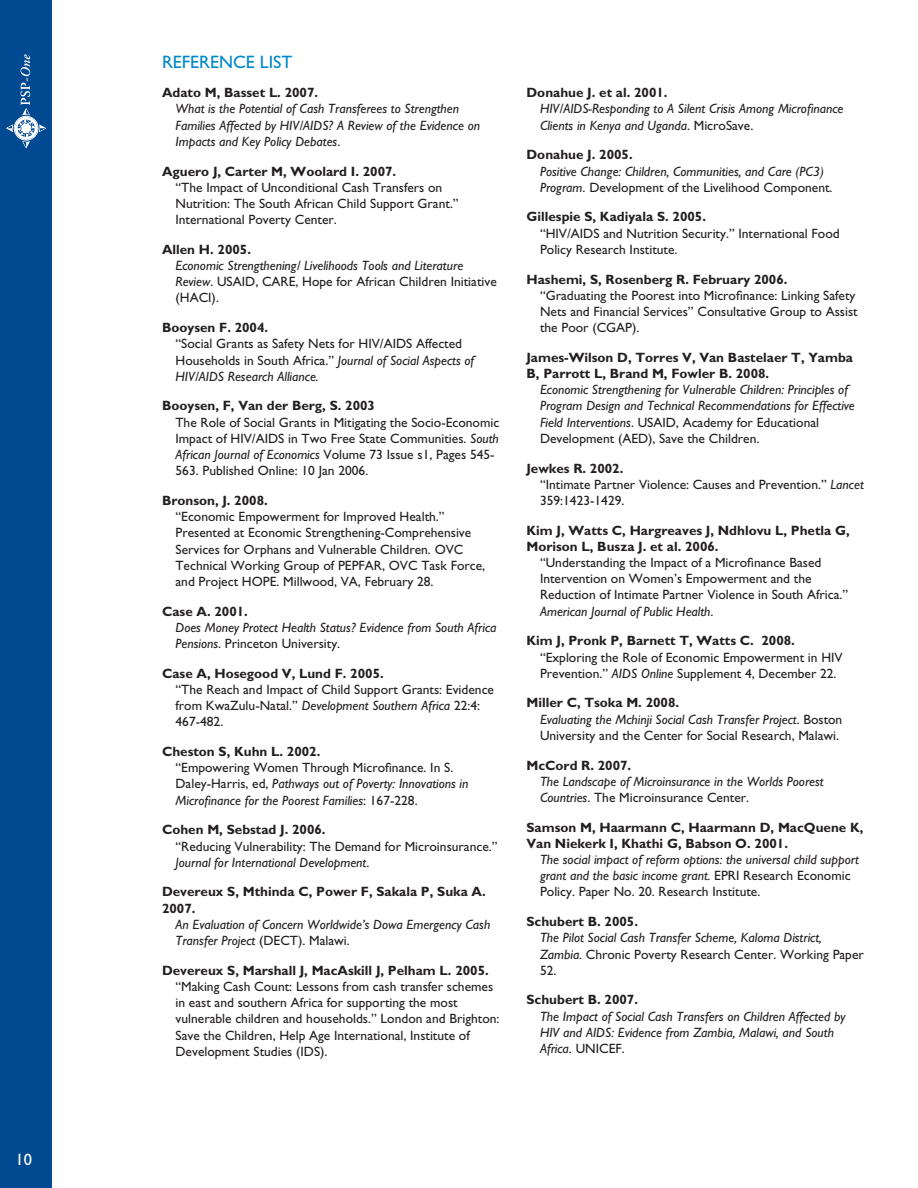
<style>
.page{position:relative;width:918px;height:1188px;background:#fff}
.page>*{position:absolute;margin:0;border:0;box-sizing:border-box;transform-origin:0 0}
.t1{font:18px "Gill Sans";color:#0088c7}
.t2{font:16.5px "Gill Sans";color:#fff}
.t3{font:13.5px/16.2px "Gill Sans";color:#231f20}
.t4{font:italic 13.5px/16.2px "Gill Sans";color:#231f20}
.t5{font:700 13.5px/16.2px "Gill Sans";color:#231f20}
.s1{font-style:normal}
.s2{font-style:italic}
.s3{font-weight:700}
</style>
<div class="page">
<div style="left:0;top:0;width:52px;height:1188px;background:#014990"></div>
<svg style="left:6px;top:54px;width:40px;height:95px"></svg>
<p class="t2" style="left:16px;top:1150px;width:18px">10</p>
<h1 class="t1" style="left:162px;top:51px;width:132px">REFERENCE LIST</h1>
<p class="t5" style="left:162px;top:85px;width:158px">Adato M, Basset L. 2007.</p>
<p class="t4" style="left:176px;top:101px;width:306px">What is the Potential of Cash Transferees to Strengthen<br>Families Affected by HIV/AIDS? A Review of the Evidence on<br>Impacts and Key Policy Debates<span class="s1">.</span></p>
<p class="t5" style="left:162px;top:163px;width:236px">Aguero J, Carter M, Woolard I . 2007.</p>
<p class="t3" style="left:176px;top:179px;width:285px">“The Impact of Unconditional Cash Transfers on<br>Nutrition: The South African Child Support Grant.”<br>International Poverty Center.</p>
<p class="t5" style="left:162px;top:241px;width:91px">Allen H. 2005.</p>
<p class="t4" style="left:176px;top:257px;width:323px">Economic Strengthening/ Livelihoods Tools and Literature<br>Review<span class="s1">. USAID, CARE, Hope for African Children Initiative (HACI).</span></p>
<p class="t5" style="left:162px;top:319px;width:108px">Booysen F. 2004.</p>
<p class="t3" style="left:176px;top:336px;width:300px">“Social Grants as Safety Nets for HIV/AIDS Affected<br>Households in South Africa.” <span class="s2">Journal of Social Aspects of<br>HIV/AIDS Research Alliance.</span></p>
<p class="t5" style="left:162px;top:398px;width:215px">Booysen, F, Van der Berg, S. 2003</p>
<p class="t3" style="left:176px;top:414px;width:325px">The Role of Social Grants in Mitigating the Socio-Economic Impact of HIV/AIDS in Two Free State Communities. <span class="s2">South African Journal of Economics</span> Volume 73 Issue s1, Pages 545- 563. Published Online: 10 Jan 2006.</p>
<p class="t5" style="left:162px;top:492px;width:107px">Bronson, J. 2008.</p>
<p class="t3" style="left:176px;top:509px;width:311px">“Economic Empowerment for Improved Health.” Presented at Economic Strengthening-Comprehensive Services for Orphans and Vulnerable Children. OVC Technical Working Group of PEPFAR, OVC Task Force, and Project HOPE. Millwood, VA, February 28.</p>
<p class="t5" style="left:162px;top:603px;width:87px">Case A. 2001.</p>
<p class="t4" style="left:176px;top:619px;width:323px">Does Money Protect Health Status? Evidence from South Africa<br>Pensions<span class="s1">. Princeton University.</span></p>
<p class="t5" style="left:162px;top:665px;width:223px">Case A, Hosegood V, Lund F. 2005.</p>
<p class="t3" style="left:176px;top:681px;width:320px">“The Reach and Impact of Child Support Grants: Evidence from KwaZulu-Natal.” <span class="s2">Development Southern Africa</span> 22:4:<br>467-482.</p>
<p class="t5" style="left:162px;top:743px;width:160px">Cheston S, Kuhn L. 2002.</p>
<p class="t4" style="left:176px;top:760px;width:294px"><span class="s1">“Empowering Women Through Microfinance. In S.<br>Daley-Harris, ed,</span> Pathways out of Poverty: Innovations in<br>Microfinance for the Poorest Families<span class="s1">: 167-228.</span></p>
<p class="t5" style="left:162px;top:822px;width:165px">Cohen M, Sebstad J. 2006.</p>
<p class="t3" style="left:176px;top:838px;width:324px">“Reducing Vulnerability: The Demand for Microinsurance.”<br><span class="s2">Journal for International Development</span>.</p>
<p class="t5" style="left:162px;top:884px;width:325px">Devereux S, Mthinda C, Power F, Sakala P, Suka A.<br>2007.</p>
<p class="t4" style="left:176px;top:916px;width:316px">An Evaluation of Concern Worldwide’s Dowa Emergency Cash<br>Transfer Project <span class="s1">(DECT). Malawi.</span></p>
<p class="t5" style="left:162px;top:962px;width:328px">Devereux S, Marshall J, MacAskill J, Pelham L. 2005.</p>
<p class="t3" style="left:176px;top:978px;width:326px">“Making Cash Count: Lessons from cash transfer schemes in east and southern Africa for supporting the most vulnerable children and households.” London and Brighton:<br>Save the Children, Help Age International, Institute of Development Studies (IDS).</p>
<p class="t5" style="left:526px;top:85px;width:143px">Donahue J. et al. 2001.</p>
<p class="t4" style="left:540px;top:101px;width:305px">HIV/AIDS-Responding to A Silent Crisis Among Microfinance<br>Clients in Kenya and Uganda<span class="s1">. MicroSave.</span></p>
<p class="t5" style="left:526px;top:147px;width:108px">Donahue J. 2005.</p>
<p class="t4" style="left:540px;top:163px;width:294px">Positive Change: Children, Communities, and Care (PC3)<br>Program<span class="s1">. Development of the Livelihood Component.</span></p>
<p class="t5" style="left:526px;top:209px;width:181px">Gillespie S, Kadiyala S. 2005.</p>
<p class="t3" style="left:540px;top:225px;width:301px">“HIV/AIDS and Nutrition Security.” International Food<br>Policy Research Institute.</p>
<p class="t5" style="left:526px;top:271px;width:263px">Hashemi, S, Rosenberg R. February 2006.</p>
<p class="t3" style="left:540px;top:287px;width:319px">“Graduating the Poorest into Microfinance: Linking Safety<br>Nets and Financial Services” Consultative Group to Assist the Poor (CGAP).</p>
<p class="t5" style="left:526px;top:349px;width:328px">James-Wilson D, Torres V, Van Bastelaer T, Yamba<br>B, Parrott L, Brand M, Fowler B. 2008.</p>
<p class="t4" style="left:540px;top:382px;width:316px">Economic Strengthening for Vulnerable Children: Principles of Program Design and Technical Recommendations for Effective Field Interventions<span class="s1">. USAID, Academy for Educational Development (AED), Save the Children.</span></p>
<p class="t3" style="left:540px;top:460px;width:325px;text-indent:-14px"><span class="s3">Jewkes R. 2002.<br></span>“Intimate Partner Violence: Causes and Prevention.” <span class="s2">Lancet<br></span>359:1423-1429.</p>
<p class="t5" style="left:526px;top:522px;width:325px">Kim J, Watts C, Hargreaves J, Ndhlovu L, Phetla G,<br>Morison L, Busza J. et al. 2006.</p>
<p class="t3" style="left:540px;top:555px;width:310px">“Understanding the Impact of a Microfinance Based Intervention on Women’s Empowerment and the Reduction of Intimate Partner Violence in South Africa.” <span class="s2">American Journal of Public Health</span>.</p>
<p class="t5" style="left:526px;top:633px;width:270px">Kim J, Pronk P, Barnett T, Watts C. 2008.</p>
<p class="t3" style="left:540px;top:649px;width:304px">“Exploring the Role of Economic Empowerment in HIV<br>Prevention.” <span class="s2">AIDS Online</span> Supplement 4, December 22.</p>
<p class="t3" style="left:540px;top:695px;width:304px;text-indent:-14px"><span class="s3">Miller C, Tsoka M. 2008.<br></span><span class="s2">Evaluating the Mchinji Social Cash Transfer Project</span>. Boston<br>University and the Center for Social Research, Malawi.</p>
<p class="t5" style="left:526px;top:757px;width:106px">McCord R. 2007.</p>
<p class="t4" style="left:540px;top:773px;width:285px">The Landscape of Microinsurance in the Worlds Poorest<br>Countries<span class="s1">. The Microinsurance Center.</span></p>
<p class="t5" style="left:526px;top:819px;width:338px">Samson M, Haarmann C, Haarmann D, MacQuene K,<br>Van Niekerk I , Khathi G, Babson O. 2001.</p>
<p class="t4" style="left:540px;top:852px;width:320px">The social impact of reform options: the universal child support grant and the basic income grant. <span class="s1">EPRI Research Economic<br>Policy. Paper No. 20. Research Institute.</span></p>
<p class="t5" style="left:526px;top:913px;width:113px">Schubert B. 2005.</p>
<p class="t4" style="left:540px;top:930px;width:325px">The Pilot Social Cash Transfer Scheme, Kaloma District,<br>Zambia. <span class="s1">Chronic Poverty Research Center. Working Paper<br>52.</span></p>
<p class="t5" style="left:526px;top:992px;width:113px">Schubert B. 2007.</p>
<p class="t4" style="left:540px;top:1008px;width:307px">The Impact of Social Cash Transfers on Children Affected by<br>HIV and AIDS: Evidence from Zambia, Malawi, and South<br>Africa<span class="s1">. UNICEF.</span></p>
</div>
